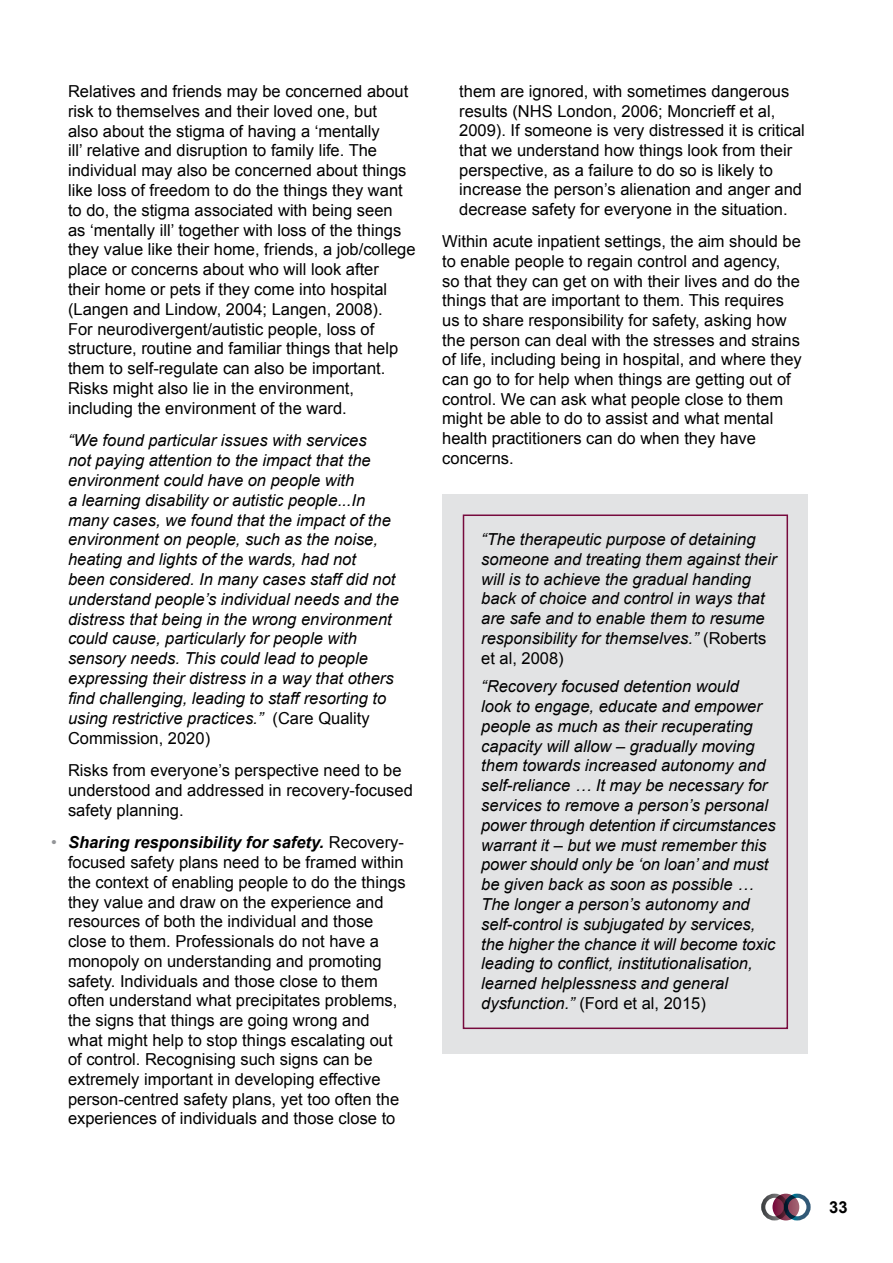
<style>
.page{position:relative;width:893px;height:1263px;background:#fff}
.page>*{position:absolute;margin:0;border:0;box-sizing:border-box;transform-origin:0 0}
.t1{font:16.5px/19.8px "Arial";color:#000}
.t2{font:italic 16.5px/19.8px "Arial";color:#000}
.t3{font:700 16.5px "Arial";color:#000}
.s1{font-style:normal}
.s2{color:#939598}
.s3{font-weight:700;font-style:italic}
</style>
<div class="page">
<svg style="left:772px;top:1194px;width:27px;height:26px"></svg>
<div style="left:761px;top:1194px;width:27px;height:26px;border:4px solid #fff;border-radius:50%"></div>
<div style="left:784px;top:1194px;width:27px;height:26px;border:4px solid #fff;border-radius:50%"></div>
<div style="left:442px;top:494px;width:366px;height:559px;background:#e2e3e4"></div>
<div style="left:463px;top:514px;width:325px;height:515px;border:2px solid #770a3d"></div>
<p class="t1" style="left:68px;top:82px;width:349px">Relatives and friends may be concerned about risk to themselves and their loved one, but<br>also about the stigma of having a ‘mentally<br>ill’ relative and disruption to family life. The individual may also be concerned about things like loss of freedom to do the things they want to do, the stigma associated with being seen<br>as ‘mentally ill’ together with loss of the things they value like their home, friends, a job/college place or concerns about who will look after<br>their home or pets if they come into hospital (Langen and Lindow, 2004; Langen, 2008).<br>For neurodivergent/autistic people, loss of structure, routine and familiar things that help them to self-regulate can also be important.<br>Risks might also lie in the environment, including the environment of the ward.</p>
<p class="t2" style="left:68px;top:431px;width:332px">“We found particular issues with services<br>not paying attention to the impact that the environment could have on people with<br>a learning disability or autistic people...In many cases, we found that the impact of the environment on people, such as the noise, heating and lights of the wards, had not<br>been considered. In many cases staff did not understand people’s individual needs and the distress that being in the wrong environment could cause, particularly for people with sensory needs. This could lead to people expressing their distress in a way that others find challenging, leading to staff resorting to using restrictive practices.” <span class="s1">(Care Quality Commission, 2020)</span></p>
<p class="t1" style="left:68px;top:760px;width:346px">Risks from everyone’s perspective need to be understood and addressed in recovery-focused safety planning.</p>
<p class="t1" style="left:68px;top:833px;width:339px;text-indent:-17px"><span class="s2">•</span> <span class="s3">Sharing responsibility for safety.</span> Recovery&shy;focused safety plans need to be framed within the context of enabling people to do the things they value and draw on the experience and resources of both the individual and those close to them. Professionals do not have a monopoly on understanding and promoting safety. Individuals and those close to them often understand what precipitates problems, the signs that things are going wrong and what might help to stop things escalating out of control. Recognising such signs can be extremely important in developing effective person-centred safety plans, yet too often the experiences of individuals and those close to</p>
<p class="t1" style="left:459px;top:82px;width:347px">them are ignored, with sometimes dangerous results (NHS London, 2006; Moncrieff et al, 2009). If someone is very distressed it is critical that we understand how things look from their perspective, as a failure to do so is likely to increase the person’s alienation and anger and decrease safety for everyone in the situation.</p>
<p class="t1" style="left:442px;top:232px;width:361px">Within acute inpatient settings, the aim should be to enable people to regain control and agency, so that they can get on with their lives and do the things that are important to them. This requires us to share responsibility for safety, asking how the person can deal with the stresses and strains of life, including being in hospital, and where they can go to for help when things are getting out of control. We can ask what people close to them might be able to do to assist and what mental health practitioners can do when they have concerns.</p>
<p class="t2" style="left:481px;top:530px;width:297px">“The therapeutic purpose of detaining someone and treating them against their will is to achieve the gradual handing back of choice and control in ways that are safe and to enable them to resume responsibility for themselves.” <span class="s1">(Roberts et al, 2008)</span></p>
<p class="t2" style="left:481px;top:677px;width:296px">“Recovery focused detention would<br>look to engage, educate and empower people as much as their recuperating capacity will allow – gradually moving them towards increased autonomy and self-reliance … It may be necessary for services to remove a person’s personal power through detention if circumstances warrant it – but we must remember this power should only be ‘on loan’ and must be given back as soon as possible … The longer a person’s autonomy and self-control is subjugated by services, the higher the chance it will become toxic leading to conflict, institutionalisation, learned helplessness and general dysfunction.” <span class="s1">(Ford et al, 2015)</span></p>
<p class="t3" style="left:829px;top:1196px;width:20px">33</p>
</div>
